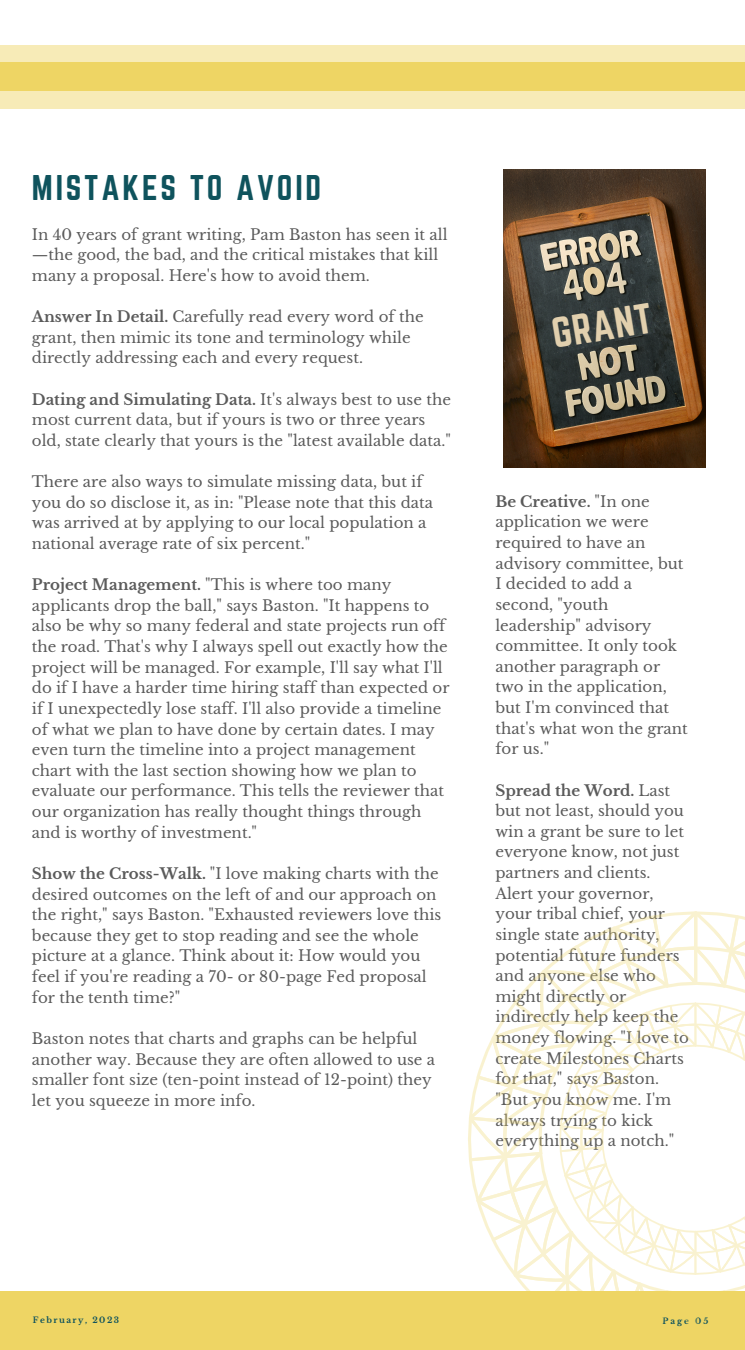
<style>
.page{position:relative;width:745px;height:1350px;background:#fff}
.page>*{position:absolute;margin:0;border:0;box-sizing:border-box;transform-origin:0 0}
.t1{font:37.5px "Norwester";color:#e2d0ae}
.t2{font:31.25px "Norwester";letter-spacing:.09em;color:#0f535d}
.t3{font:15px/20.6px "Libre Baskerville";color:#000}
.t4{font:700 8.25px "Libre Baskerville";letter-spacing:.18em;color:#0f535d}
.s1{font-weight:700}
</style>
<div class="page">
<div style="left:0;top:1291px;width:744px;height:59px;background:#eed564"></div>
<div style="left:0;top:46px;width:744px;height:62px;background:#f7ebb7"></div>
<div style="left:0;top:63px;width:744px;height:28px;background:#eed564"></div>
<img style="left:503px;top:169px;width:202px;height:299px">
<svg style="left:468px;top:911px;width:276px;height:380px"></svg>
<img style="left:552px;top:298px;width:103px;height:55px">
<p class="t2" style="left:32px;top:168px;width:291px">MISTAKES TO AVOID</p>
<p class="t3" style="left:32px;top:224px;width:417px">In 40 years of grant writing, Pam Baston has seen it all —the good, the bad, and the critical mistakes that kill many a proposal. Here's how to avoid them.</p>
<p class="t3" style="left:32px;top:306px;width:393px"><span class="s1">Answer In Detail.</span> Carefully read every word of the grant, then mimic its tone and terminology while directly addressing each and every request.</p>
<p class="t3" style="left:32px;top:389px;width:420px"><span class="s1">Dating and Simulating Data.</span> It's always best to use the most current data, but if yours is two or three years old, state clearly that yours is the "latest available data."</p>
<p class="t3" style="left:32px;top:471px;width:402px">There are also ways to simulate missing data, but if you do so disclose it, as in: "Please note that this data was arrived at by applying to our local population a national average rate of six percent."</p>
<p class="t3" style="left:32px;top:575px;width:419px"><span class="s1">Project Management.</span> "This is where too many applicants drop the ball," says Baston. "It happens to also be why so many federal and state projects run off the road. That's why I always spell out exactly how the project will be managed. For example, I'll say what I'll do if I have a harder time hiring staff than expected or if I unexpectedly lose staff. I'll also provide a timeline of what we plan to have done by certain dates. I may even turn the timeline into a project management chart with the last section showing how we plan to evaluate our performance. This tells the reviewer that our organization has really thought things through and is worthy of investment."</p>
<p class="t3" style="left:32px;top:863px;width:411px"><span class="s1">Show the Cross-Walk.</span> "I love making charts with the desired outcomes on the left of and our approach on the right," says Baston. "Exhausted reviewers love this because they get to stop reading and see the whole picture at a glance. Think about it: How would you feel if you're reading a 70- or 80-page Fed proposal for the tenth time?"</p>
<p class="t3" style="left:32px;top:1028px;width:404px">Baston notes that charts and graphs can be helpful another way. Because they are often allowed to use a smaller font size (ten-point instead of 12-point) they let you squeeze in more info.</p>
<p class="t1" style="left:548px;top:311px;width:102px;rotate:-9deg">GRANT</p>
<p class="t3" style="left:495px;top:491px;width:194px"><span class="s1">Be Creative.</span> "In one application we were required to have an advisory committee, but<br>I decided to add a second, "youth leadership" advisory committee. It only took another paragraph or two in the application, but I'm convinced that that's what won the grant for us."</p>
<p class="t3" style="left:495px;top:780px;width:195px"><span class="s1">Spread the Word.</span> Last but not least, should you win a grant be sure to let everyone know, not just partners and clients.<br>Alert your governor, your tribal chief, your single state authority, potential future funders and anyone else who might directly or indirectly help keep the money flowing. "I love to create Milestones Charts for that," says Baston. "But you know me. I'm always trying to kick everything up a notch."</p>
<h2 class="t4" style="left:33px;top:1315px;width:88px">February, 2023</h2>
<p class="t4" style="left:662px;top:1316px;width:47px">Page 05</p>
</div>
